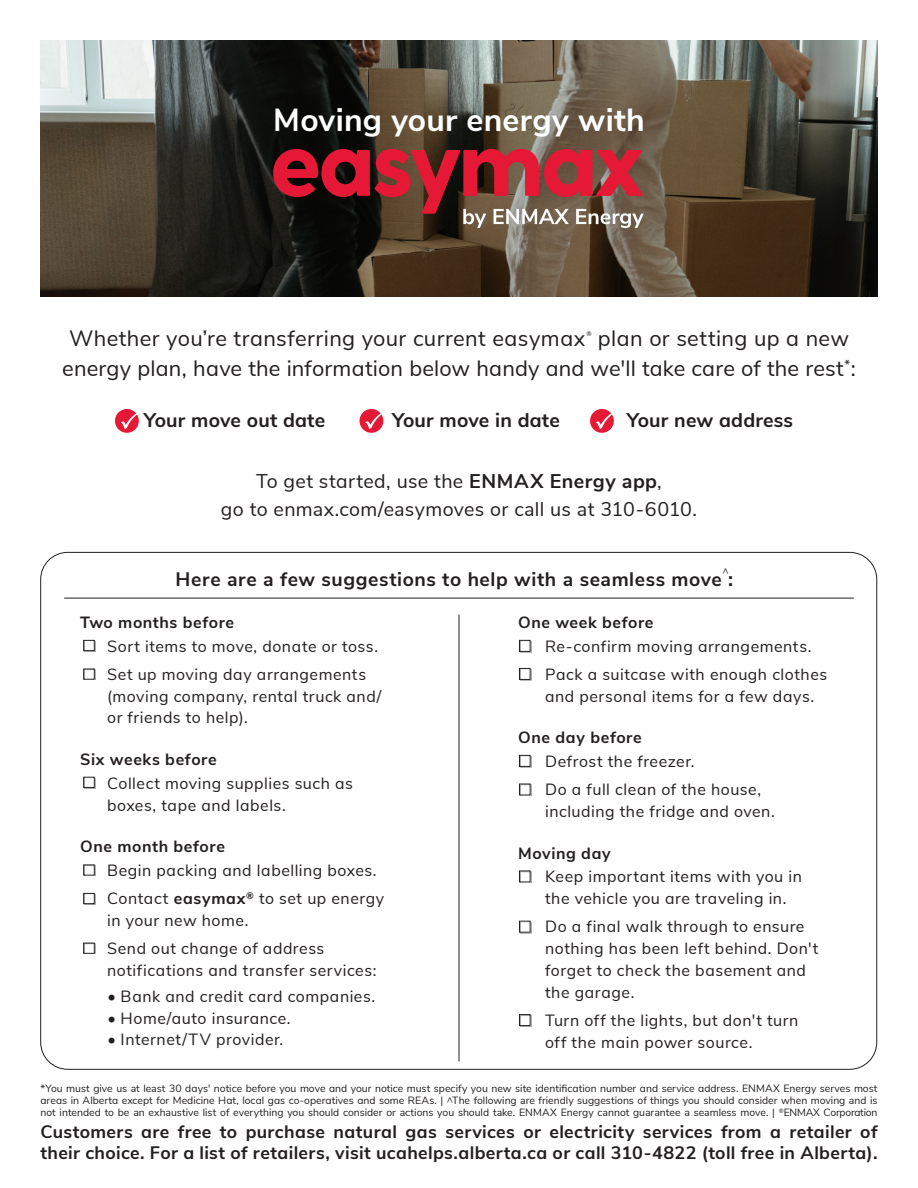
<style>
.page{position:relative;width:918px;height:1188px;background:#fff}
.page>*{position:absolute;margin:0;border:0;box-sizing:border-box;transform-origin:0 0}
.t1{font:700 31.8px "Nunito Sans";letter-spacing:.01em;color:#fff}
.t2{font:22.2px/30px "Nunito Sans";letter-spacing:.015em;color:#231f20}
.t3{font:19.8px "Nunito Sans";letter-spacing:.015em;color:#231f20}
.t4{font:700 19.8px "Nunito Sans";letter-spacing:.01em;color:#231f20}
.Check_List{font:700 19.5px "Nunito Sans";letter-spacing:.03em;color:#231f20}
.t5{font:700 18px/21px "Nunito Sans";letter-spacing:.02em;color:#231f20}
.Check_List-2{font:16.2px/21.8px "Nunito Sans";letter-spacing:.03em;color:#231f20}
.Check_List_Subheads{font:700 16.2px "Nunito Sans";letter-spacing:.035em;color:#231f20}
.Check_List-3{font:700 16.2px "Nunito Sans";letter-spacing:.035em;color:#231f20}
.Check_List-4{font:10.5px/12px "Nunito Sans";letter-spacing:-.005em;color:#231f20;text-align:justify}
.t6{font:6.45px "Nunito Sans";color:#231f20}
.s1{font-weight:700}
.s2{font-size:20.25px}
</style>
<div class="page">
<img style="left:40px;top:40px;width:838px;height:257px">
<svg style="left:273px;top:149px;width:371px;height:79px;background:#843335"></svg>
<svg style="left:115px;top:409px;width:24px;height:24px"></svg>
<svg style="left:359px;top:409px;width:25px;height:24px"></svg>
<svg style="left:590px;top:409px;width:24px;height:24px"></svg>
<hr style="left:459px;top:615px;width:1px;height:446px;background:#231f20">
<div style="left:83px;top:640px;width:12px;height:11px;border:1px solid #231f20"></div>
<div style="left:83px;top:669px;width:12px;height:11px;border:1px solid #231f20"></div>
<div style="left:83px;top:777px;width:12px;height:11px;border:1px solid #231f20"></div>
<div style="left:83px;top:865px;width:12px;height:10px;border:1px solid #231f20"></div>
<div style="left:83px;top:893px;width:12px;height:11px;border:1px solid #231f20"></div>
<div style="left:83px;top:943px;width:12px;height:11px;border:1px solid #231f20"></div>
<div style="left:519px;top:1014px;width:11px;height:12px;border:1px solid #231f20"></div>
<div style="left:519px;top:640px;width:11px;height:12px;border:1px solid #231f20"></div>
<div style="left:519px;top:668px;width:11px;height:12px;border:1px solid #231f20"></div>
<div style="left:519px;top:755px;width:11px;height:12px;border:1px solid #231f20"></div>
<div style="left:519px;top:784px;width:11px;height:11px;border:1px solid #231f20"></div>
<div style="left:519px;top:871px;width:11px;height:11px;border:1px solid #231f20"></div>
<div style="left:519px;top:921px;width:11px;height:12px;border:1px solid #231f20"></div>
<hr style="left:64px;top:598px;width:790px;height:1px;background:#231f20">
<p class="t1" style="left:273px;top:97px;width:373px">Moving your energy with</p>
<p class="t2" style="left:69px;top:322px;width:518px">Whether you’re transferring your current easymax</p>
<p class="t6" style="left:586px;top:329px;width:7px">®</p>
<p class="t2" style="left:62px;top:322px;width:795px;text-indent:536px">plan or setting up a new energy plan, have the information below handy and we'll take care of the rest<sup>*</sup>:</p>
<p class="t4" style="left:144px;top:406px;width:183px">Your move out date</p>
<p class="t4" style="left:392px;top:406px;width:169px">Your move in date</p>
<p class="t4" style="left:627px;top:406px;width:168px">Your new address</p>
<p class="t3" style="left:256px;top:467px;width:407px">To get started, use the <span class="s1">ENMAX Energy app</span>,</p>
<p class="t3" style="left:221px;top:495px;width:478px">go to enmax.com/easymoves or call us at 310-6010.</p>
<p class="Check_List-4" style="left:722px;top:565px;width:8px">^</p>
<p class="Check_List" style="left:176px;top:565px;width:559px">Here are a few suggestions to help with a seamless move <span class="s2">:</span></p>
<p class="Check_List_Subheads" style="left:80px;top:610px;width:156px">Two months before</p>
<p class="Check_List-2" style="left:107px;top:634px;width:273px">Sort items to move, donate or toss.</p>
<p class="Check_List-2" style="left:107px;top:662px;width:276px">Set up moving day arrangements (moving company, rental truck and/ or friends to help).</p>
<p class="Check_List-3" style="left:80px;top:747px;width:138px">Six weeks before</p>
<p class="Check_List-2" style="left:107px;top:771px;width:247px">Collect moving supplies such as boxes, tape and labels.</p>
<p class="Check_List_Subheads" style="left:80px;top:835px;width:146px">One month before</p>
<p class="Check_List-2" style="left:107px;top:858px;width:271px">Begin packing and labelling boxes.</p>
<p class="Check_List-2" style="left:107px;top:887px;width:279px">Contact <span class="s1">easymax</span><sup>®</sup> to set up energy in your new home.</p>
<p class="Check_List-2" style="left:107px;top:937px;width:271px">Send out change of address notifications and transfer services:</p>
<p class="Check_List-2" style="left:107px;top:984px;width:269px">• Bank and credit card companies.</p>
<p class="Check_List-2" style="left:107px;top:1006px;width:185px">• Home/auto insurance.</p>
<p class="Check_List-2" style="left:107px;top:1028px;width:177px">• Internet/TV provider.</p>
<p class="Check_List_Subheads" style="left:518px;top:610px;width:137px">One week before</p>
<p class="Check_List-2" style="left:545px;top:631px;width:284px;line-height:28.3px">Re-confirm moving arrangements.<br>Pack a suitcase with enough clothes</p>
<p class="Check_List-2" style="left:545px;top:684px;width:271px">and personal items for a few days.</p>
<p class="Check_List_Subheads" style="left:518px;top:726px;width:125px">One day before</p>
<p class="Check_List-2" style="left:545px;top:746px;width:217px;line-height:28.3px">Defrost the freezer.<br>Do a full clean of the house,</p>
<p class="Check_List-2" style="left:545px;top:800px;width:231px">including the fridge and oven.</p>
<p class="Check_List_Subheads" style="left:518px;top:841px;width:94px">Moving day</p>
<p class="Check_List-2" style="left:545px;top:865px;width:258px">Keep important items with you in the vehicle you are traveling in.</p>
<p class="Check_List-2" style="left:545px;top:915px;width:275px">Do a final walk through to ensure nothing has been left behind. Don't forget to check the basement and the garage.</p>
<p class="Check_List-2" style="left:545px;top:1009px;width:255px">Turn off the lights, but don't turn off the main power source.</p>
<p class="Check_List-4" style="left:40px;top:1082px;width:839px">*You must give us at least 30 days' notice before you move and your notice must specify you new site identification number and service address. ENMAX Energy serves most areas in Alberta except for Medicine Hat, local gas co-operatives and some REAs. | ^The following are friendly suggestions of things you should consider when moving and is not intended to be an exhaustive list of everything you should consider or actions you should take. ENMAX Energy cannot guarantee a seamless move. | <sup>®</sup>ENMAX Corporation</p>
<p class="t5" style="left:40px;top:1120px;width:838px">Customers are free to purchase natural gas services or electricity services from a retailer of their choice. For a list of retailers, visit ucahelps.alberta.ca or call 310-4822 (toll free in Alberta).</p>
</div>
